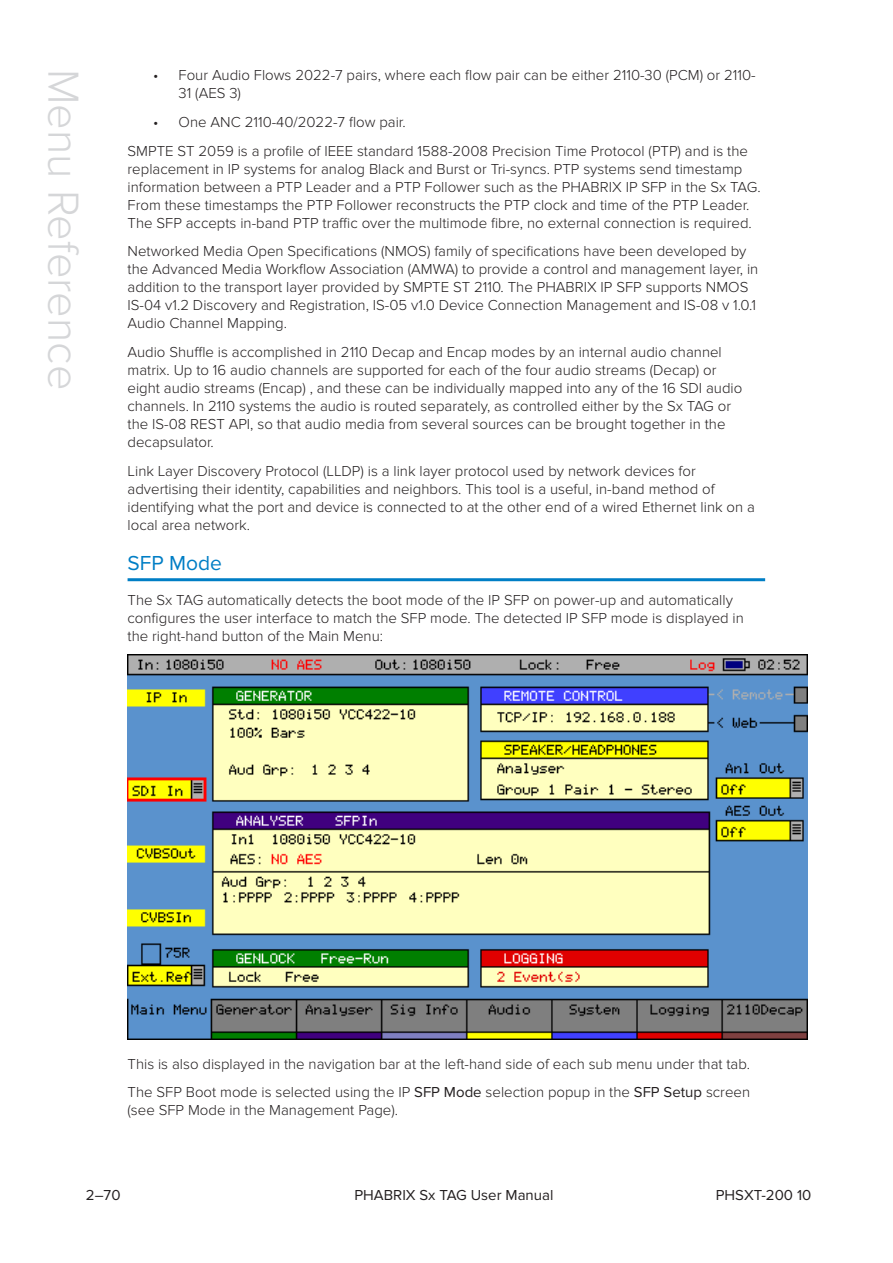
<style>
.page{position:relative;width:893px;height:1263px;background:#fff}
.page>*{position:absolute;margin:0;border:0;box-sizing:border-box;transform-origin:0 0}
.t1{font:300 45px "Proxima Nova";color:#d5d6d8}
.heading_2{font:21px "Proxima Nova";color:#007ec5}
.body_text{font:300 15px/18px "Proxima Nova";color:#231f20}
.t2{font:15px "Proxima Nova";color:#231f20}
.s1{font-weight:400}
</style>
<div class="page">
<hr style="left:128px;top:578px;width:637px;height:3px;background:#007ec5">
<img style="left:128px;top:654px;width:680px;height:386px">
<h1 class="t1" style="left:89px;top:69px;width:323px;rotate:90deg">Menu Reference</h1>
<p class="body_text" style="left:179px;top:67px;width:579px;text-indent:-26px">• Four Audio Flows 2022-7 pairs, where each flow pair can be either 2110-30 (PCM) or 2110-<br>31 (AES 3)</p>
<p class="body_text" style="left:153px;top:113px;width:254px">• One ANC 2110-40/2022-7 flow pair.</p>
<p class="body_text" style="left:128px;top:142px;width:635px">SMPTE ST 2059 is a profile of IEEE standard 1588-2008 Precision Time Protocol (PTP) and is the replacement in IP systems for analog Black and Burst or Tri-syncs. PTP systems send timestamp information between a PTP Leader and a PTP Follower such as the PHABRIX IP SFP in the Sx TAG.<br>From these timestamps the PTP Follower reconstructs the PTP clock and time of the PTP Leader.<br>The SFP accepts in-band PTP traffic over the multimode fibre, no external connection is required.</p>
<p class="body_text" style="left:128px;top:242px;width:632px">Networked Media Open Specifications (NMOS) family of specifications have been developed by the Advanced Media Workflow Association (AMWA) to provide a control and management layer, in addition to the transport layer provided by SMPTE ST 2110. The PHABRIX IP SFP supports NMOS IS-04 v1.2 Discovery and Registration, IS-05 v1.0 Device Connection Management and IS-08 v 1.0.1<br>Audio Channel Mapping.</p>
<p class="body_text" style="left:128px;top:343px;width:616px">Audio Shuffle is accomplished in 2110 Decap and Encap modes by an internal audio channel matrix. Up to 16 audio channels are supported for each of the four audio streams (Decap) or eight audio streams (Encap) , and these can be individually mapped into any of the 16 SDI audio channels. In 2110 systems the audio is routed separately, as controlled either by the Sx TAG or the IS-08 REST API, so that audio media from several sources can be brought together in the decapsulator.</p>
<p class="body_text" style="left:128px;top:462px;width:629px">Link Layer Discovery Protocol (LLDP) is a link layer protocol used by network devices for advertising their identity, capabilities and neighbors. This tool is a useful, in-band method of identifying what the port and device is connected to at the other end of a wired Ethernet link on a local area network.</p>
<p class="heading_2" style="left:128px;top:551px;width:96px">SFP Mode</p>
<p class="body_text" style="left:128px;top:591px;width:618px">The Sx TAG automatically detects the boot mode of the IP SFP on power-up and automatically configures the user interface to match the SFP mode. The detected IP SFP mode is displayed in the right-hand button of the Main Menu:</p>
<p class="body_text" style="left:128px;top:1055px;width:624px">This is also displayed in the navigation bar at the left-hand side of each sub menu under that tab.</p>
<p class="body_text" style="left:128px;top:1083px;width:624px">The SFP Boot mode is selected using the IP <span class="s1">SFP Mode</span> selection popup in the <span class="s1">SFP Setup</span> screen (see SFP Mode in the Management Page).</p>
<p class="t2" style="left:354px;top:1186px;width:200px">PHABRIX Sx TAG User Manual</p>
<p class="t2" style="left:86px;top:1186px;width:36px">2–70</p>
<p class="t2" style="left:716px;top:1186px;width:97px">PHSXT-200 10</p>
</div>
